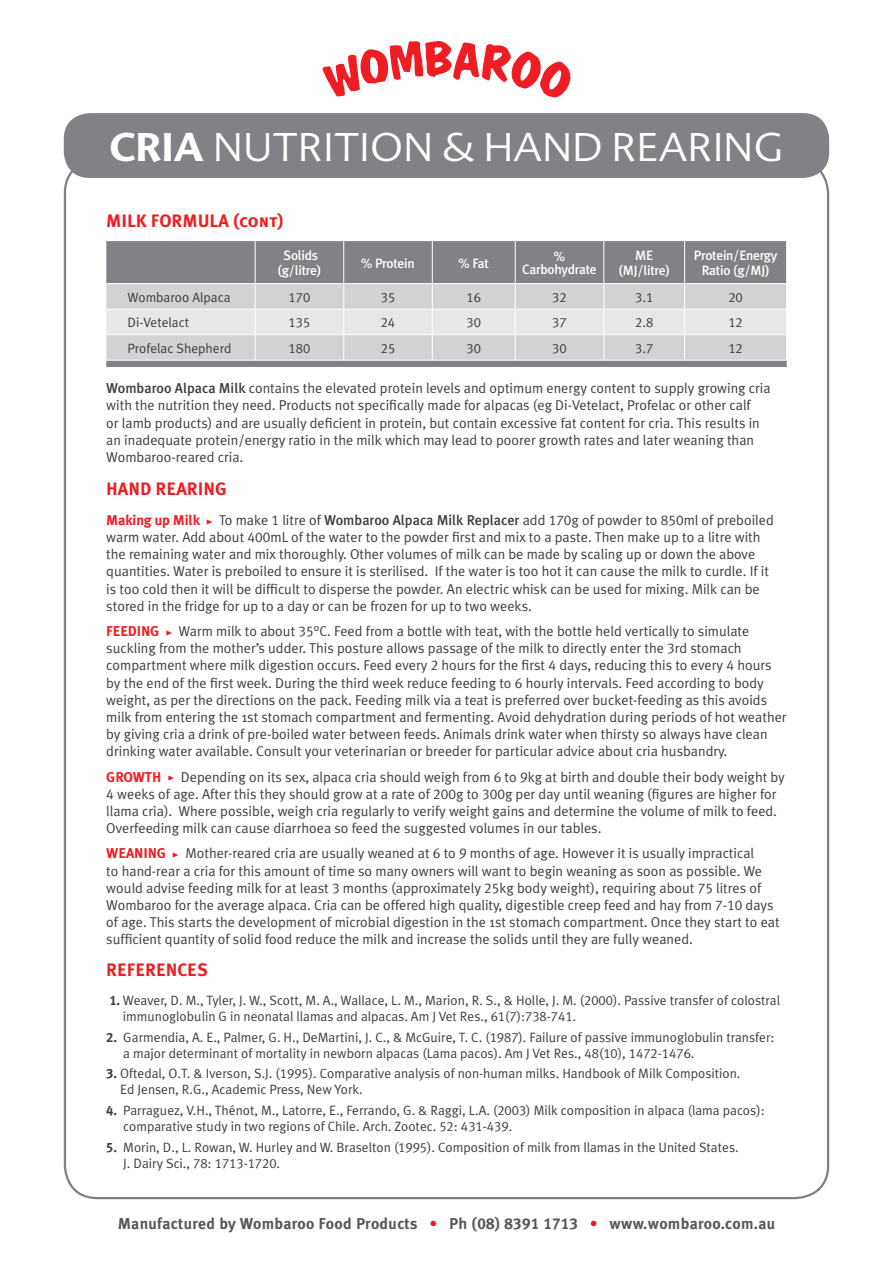
<style>
.page{position:relative;width:893px;height:1263px;background:#fff}
.page>*{position:absolute;margin:0;border:0;box-sizing:border-box;transform-origin:0 0}
.t1{font:300 39px "Advert";letter-spacing:.01em;color:#fff}
.t2{font:18px "Meta Plus Bold Caps";color:#ee1d23}
.t3{font:700 15.75px "Meta Plus";letter-spacing:.02em;color:#57585a}
.t4{font:14.25px/17.1px "Meta Plus Normal";color:#3e3e3f}
.t5{font:13.5px/16.2px "Meta Plus Normal";color:#3e3e3f}
.t6{font:500 13.5px/15px "Meta Plus";letter-spacing:-.02em;color:#fff;text-align:center}
.t7{font:13.5px "Meta Plus Normal Caps";color:#3e3e3f}
.s1{font-weight:700}
.s2{font-family:"Meta Plus";font-weight:500}
.s3{font-family:"Meta Plus";font-weight:700;color:#ee1d23}
.s4{font-family:"Meta Plus Bold Caps";color:#ee1d23}
.s5{font-family:"Meta Plus Normal Caps"}
.s6{font-family:"Meta Plus Bold Caps"}
.s7{color:#ee1d23}
.s8{font-family:"Meta Plus Bold Caps";font-weight:400}
</style>
<div class="page">
<div style="left:64px;top:113px;width:765px;height:65px;background:#808285;border-radius:26px"></div>
<svg style="left:322px;top:41px;width:249px;height:56px"></svg>
<div style="left:106px;top:241px;width:681px;height:126px;background:#808285"></div>
<hr style="left:255px;top:241px;width:1px;height:42px;background:#fff">
<hr style="left:343px;top:241px;width:1px;height:42px;background:#fff">
<hr style="left:432px;top:241px;width:1px;height:42px;background:#fff">
<hr style="left:515px;top:241px;width:1px;height:42px;background:#fff">
<hr style="left:603px;top:241px;width:1px;height:42px;background:#fff">
<hr style="left:684px;top:241px;width:1px;height:42px;background:#fff">
<hr style="left:786px;top:241px;width:1px;height:42px;background:#fff">
<hr style="left:106px;top:283px;width:149px;height:1px;background:#fff">
<hr style="left:255px;top:283px;width:89px;height:1px;background:#fff">
<hr style="left:344px;top:283px;width:88px;height:1px;background:#fff">
<hr style="left:432px;top:283px;width:83px;height:1px;background:#fff">
<hr style="left:515px;top:283px;width:89px;height:1px;background:#fff">
<hr style="left:604px;top:283px;width:81px;height:1px;background:#fff">
<hr style="left:685px;top:283px;width:102px;height:1px;background:#fff">
<hr style="left:106px;top:360px;width:149px;height:1px;background:#fff">
<hr style="left:255px;top:360px;width:89px;height:1px;background:#fff">
<hr style="left:344px;top:360px;width:88px;height:1px;background:#fff">
<hr style="left:432px;top:360px;width:83px;height:1px;background:#fff">
<hr style="left:515px;top:360px;width:89px;height:1px;background:#fff">
<hr style="left:604px;top:360px;width:81px;height:1px;background:#fff">
<hr style="left:685px;top:360px;width:102px;height:1px;background:#fff">
<svg style="left:106px;top:284px;width:681px;height:76px;background:#d9dadc"></svg>
<p class="t1" style="left:109px;top:124px;width:676px"><span class="s1">CRIA</span> NUTRITION &amp; HAND REARING</p>
<p class="t2" style="left:106px;top:210px;width:179px">MILK FORMULA (cont)</p>
<p class="t6" style="left:278px;top:248px;width:45px">Solids (g/litre)</p>
<p class="t6" style="left:361px;top:255px;width:55px">% Protein</p>
<p class="t6" style="left:459px;top:255px;width:32px">% Fat</p>
<p class="t6" style="left:522px;top:249px;width:76px;line-height:13.5px">%<br>Carbohydrate</p>
<p class="t6" style="left:619px;top:248px;width:53px">ME (MJ/litre)</p>
<p class="t6" style="left:694px;top:248px;width:85px">Protein/Energy<br>Ratio (g/MJ)</p>
<p class="t5" style="left:128px;top:289px;width:104px">Wombaroo Alpaca</p>
<p class="t7" style="left:289px;top:289px;width:23px">170</p>
<p class="t7" style="left:381px;top:289px;width:16px">35</p>
<p class="t7" style="left:467px;top:289px;width:16px">16</p>
<p class="t7" style="left:552px;top:289px;width:16px">32</p>
<p class="t7" style="left:635px;top:289px;width:20px">3.1</p>
<p class="t7" style="left:728px;top:289px;width:16px">20</p>
<p class="t5" style="left:128px;top:314px;width:63px">Di-Vetelact</p>
<p class="t7" style="left:289px;top:315px;width:23px">135</p>
<p class="t7" style="left:381px;top:315px;width:16px">24</p>
<p class="t7" style="left:467px;top:315px;width:16px">30</p>
<p class="t7" style="left:552px;top:315px;width:16px">37</p>
<p class="t7" style="left:635px;top:315px;width:20px">2.8</p>
<p class="t7" style="left:728px;top:315px;width:16px">12</p>
<p class="t5" style="left:128px;top:340px;width:105px">Profelac Shepherd</p>
<p class="t7" style="left:289px;top:340px;width:23px">180</p>
<p class="t7" style="left:381px;top:340px;width:16px">25</p>
<p class="t7" style="left:467px;top:340px;width:16px">30</p>
<p class="t7" style="left:552px;top:340px;width:16px">30</p>
<p class="t7" style="left:635px;top:340px;width:20px">3.7</p>
<p class="t7" style="left:728px;top:340px;width:16px">12</p>
<p class="t4" style="left:106px;top:380px;width:666px"><span class="s2">Wombaroo Alpaca Milk</span> contains the elevated protein levels and optimum energy content to supply growing cria with the nutrition they need. Products not specifically made for alpacas (eg Di-Vetelact, Profelac or other calf<br>or lamb products) and are usually deficient in protein, but contain excessive fat content for cria. This results in an inadequate protein/energy ratio in the milk which may lead to poorer growth rates and later weaning than Wombaroo-reared cria.</p>
<p class="t2" style="left:106px;top:479px;width:122px">HAND REARING</p>
<p class="t4" style="left:106px;top:511px;width:669px"><span class="s3">Making up Milk</span> <span class="s4">•</span> To make <span class="s5">1</span> litre of <span class="s2">Wombaroo Alpaca Milk Replacer</span> add <span class="s5">170</span>g of powder to <span class="s5">850</span>ml of preboiled warm water. Add about <span class="s5">400</span>mL of the water to the powder first and mix to a paste. Then make up to a litre with the remaining water and mix thoroughly. Other volumes of milk can be made by scaling up or down the above quantities. Water is preboiled to ensure it is sterilised. If the water is too hot it can cause the milk to curdle. If it is too cold then it will be difficult to disperse the powder. An electric whisk can be used for mixing. Milk can be stored in the fridge for up to a day or can be frozen for up to two weeks.</p>
<p class="t4" style="left:106px;top:623px;width:682px"><span class="s3">FEEDING</span> <span class="s4">•</span> Warm milk to about <span class="s5">35</span>°C. Feed from a bottle with teat, with the bottle held vertically to simulate suckling from the mother’s udder. This posture allows passage of the milk to directly enter the <span class="s5">3</span>rd stomach compartment where milk digestion occurs. Feed every <span class="s5">2</span> hours for the first <span class="s5">4</span> days, reducing this to every <span class="s5">4</span> hours by the end of the first week. During the third week reduce feeding to 6 hourly intervals. Feed according to body weight, as per the directions on the pack. Feeding milk via a teat is preferred over bucket-feeding as this avoids milk from entering the 1st stomach compartment and fermenting. Avoid dehydration during periods of hot weather by giving cria a drink of pre-boiled water between feeds. Animals drink water when thirsty so always have clean drinking water available. Consult your veterinarian or breeder for particular advice about cria husbandry.</p>
<p class="t4" style="left:106px;top:768px;width:680px"><span class="s3">GROWTH</span> <span class="s4">•</span> Depending on its sex, alpaca cria should weigh from <span class="s5">6</span> to <span class="s5">9</span>kg at birth and double their body weight by <span class="s5">4</span> weeks of age. After this they should grow at a rate of <span class="s5">200</span>g to <span class="s5">300</span>g per day until weaning (figures are higher for llama cria). Where possible, weigh cria regularly to verify weight gains and determine the volume of milk to feed.<br>Overfeeding milk can cause diarrhoea so feed the suggested volumes in our tables.</p>
<p class="t4" style="left:106px;top:845px;width:675px"><span class="s3">WEANING</span> <span class="s4">•</span> Mother-reared cria are usually weaned at <span class="s5">6</span> to <span class="s5">9</span> months of age. However it is usually impractical<br>to hand-rear a cria for this amount of time so many owners will want to begin weaning as soon as possible. We would advise feeding milk for at least <span class="s5">3</span> months (approximately <span class="s5">25</span>kg body weight), requiring about <span class="s5">75</span> litres of Wombaroo for the average alpaca. Cria can be offered high quality, digestible creep feed and hay from <span class="s5">7-10</span> days of age. This starts the development of microbial digestion in the 1st stomach compartment. Once they start to eat sufficient quantity of solid food reduce the milk and increase the solids until they are fully weaned.</p>
<p class="t2" style="left:106px;top:959px;width:103px">REFERENCES</p>
<p class="t5" style="left:123px;top:992px;width:659px;text-indent:-14px"><span class="s6">1.</span> Weaver, D. M., Tyler, J. W., Scott, M. A., Wallace, L. M., Marion, R. S., &amp; Holle, J. M. (<span class="s5">2000</span>). Passive transfer of colostral immunoglobulin G in neonatal llamas and alpacas. Am J Vet Res., <span class="s5">61(7):738-741</span>.</p>
<p class="t5" style="left:123px;top:1029px;width:653px;text-indent:-17px"><span class="s6">2.</span> Garmendia, A. E., Palmer, G. H., DeMartini, J. C., &amp; McGuire, T. C. (<span class="s5">1987</span>). Failure of passive immunoglobulin transfer: a major determinant of mortality in newborn alpacas (Lama pacos). Am J Vet Res., <span class="s5">48(10), 1472-1476</span>.</p>
<p class="t5" style="left:120px;top:1065px;width:622px;text-indent:-14px"><span class="s6">3.</span> Oftedal, O.T. &amp; Iverson, S.J. (<span class="s5">1995</span>). Comparative analysis of non-human milks. Handbook of Milk Composition.<br>Ed Jensen, R.G., Academic Press, New York.</p>
<p class="t5" style="left:123px;top:1102px;width:643px;text-indent:-17px"><span class="s6">4.</span> Parraguez, V.H., Thénot, M., Latorre, E., Ferrando, G. &amp; Raggi, L.A. (<span class="s5">2003</span>) Milk composition in alpaca (lama pacos): comparative study in two regions of Chile. Arch. Zootec. <span class="s5">52: 431-439</span>.</p>
<p class="t5" style="left:123px;top:1139px;width:617px;text-indent:-17px"><span class="s6">5.</span> Morin, D., L. Rowan, W. Hurley and W. Braselton (<span class="s5">1995</span>). Composition of milk from llamas in the United States.<br>J. Dairy Sci., <span class="s5">78: 1713-1720</span>.</p>
<p class="t3" style="left:118px;top:1214px;width:659px">Manufactured by Wombaroo Food Products <span class="s7">•</span> Ph <span class="s8">(08) 8391 1713</span> <span class="s7">•</span> www.wombaroo.com.au</p>
</div>
